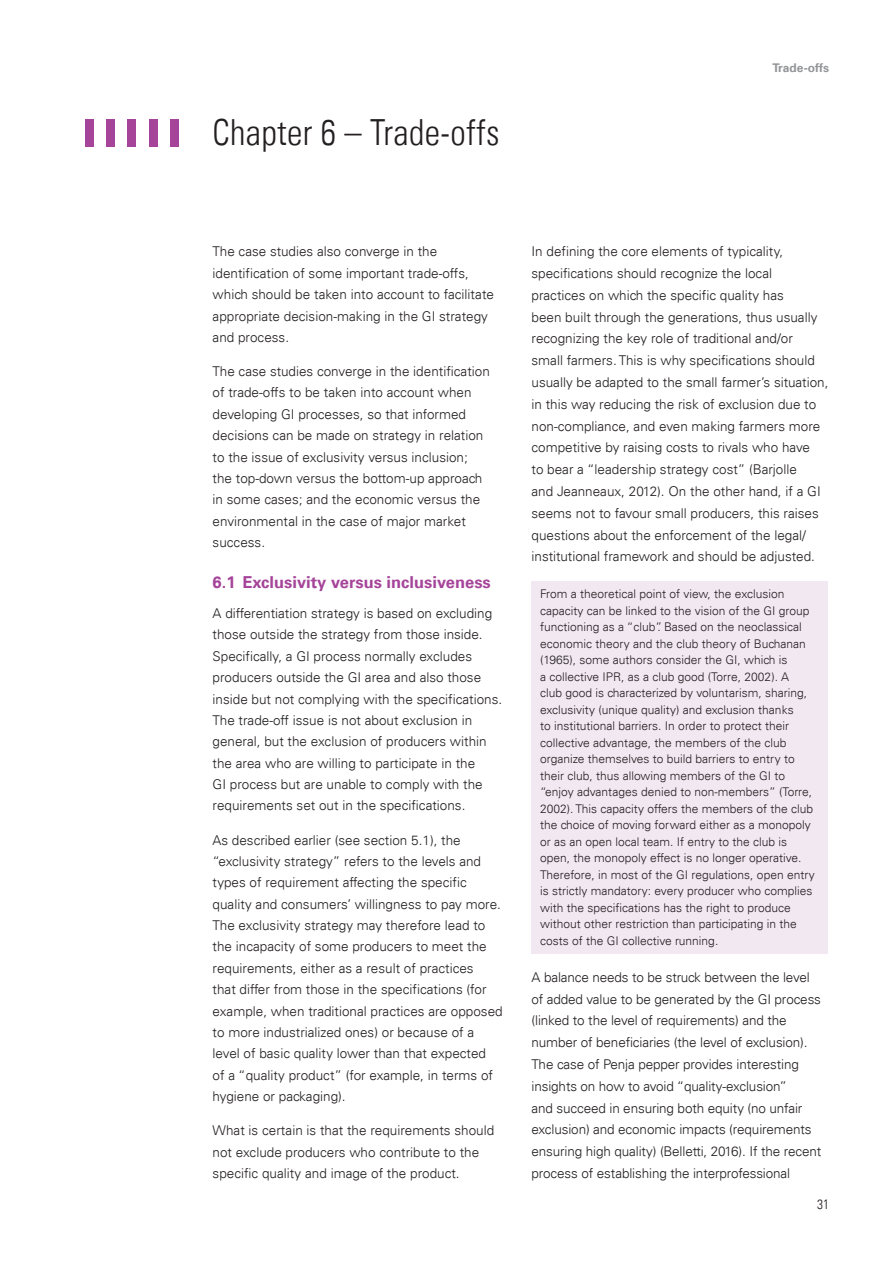
<style>
.page{position:relative;width:893px;height:1263px;background:#fff}
.page>*{position:absolute;margin:0;border:0;box-sizing:border-box;transform-origin:0 0}
.t1{font:300 condensed 36px "Univers LT";letter-spacing:.01em;color:#231f20;scale:.96 1}
.t2{font:700 16.5px "Univers LT";color:#a54499}
.t3{font:300 13.5px/21.3px "Univers LT";color:#231f20}
.t4{font:300 condensed 13.5px "Univers LT";color:#231f20}
.t5{font:300 12px/16.5px "Univers LT";color:#231f20}
.t6{font:700 12px "Univers LT";letter-spacing:.01em;color:#939598}
</style>
<div class="page">
<div style="left:85px;top:119px;width:9px;height:28px;background:#a54499"></div>
<div style="left:106px;top:119px;width:9px;height:28px;background:#a54499"></div>
<div style="left:128px;top:119px;width:8px;height:28px;background:#a54499"></div>
<div style="left:149px;top:119px;width:8px;height:28px;background:#a54499"></div>
<div style="left:170px;top:119px;width:9px;height:28px;background:#a54499"></div>
<div style="left:531px;top:581px;width:297px;height:372px;background:#f2e8f2"></div>
<h1 class="t1" style="left:213px;top:111px;width:300px">Chapter 6 – Trade-offs</h1>
<p class="t6" style="left:772px;top:61px;width:58px">Trade-offs</p>
<p class="t3" style="left:213px;top:241px;width:283px">The case studies also converge in the identification of some important trade-offs, which should be taken into account to facilitate appropriate decision-making in the GI strategy and process.</p>
<p class="t3" style="left:213px;top:361px;width:279px">The case studies converge in the identification of trade-offs to be taken into account when developing GI processes, so that informed decisions can be made on strategy in relation to the issue of exclusivity versus inclusion; the top-down versus the bottom-up approach in some cases; and the economic versus the environmental in the case of major market success.</p>
<p class="t2" style="left:213px;top:573px;width:280px">6.1 Exclusivity versus inclusiveness</p>
<p class="t3" style="left:213px;top:603px;width:291px">A differentiation strategy is based on excluding those outside the strategy from those inside.<br>Specifically, a GI process normally excludes producers outside the GI area and also those inside but not complying with the specifications.<br>The trade-off issue is not about exclusion in general, but the exclusion of producers within the area who are willing to participate in the<br>GI process but are unable to comply with the requirements set out in the specifications.</p>
<p class="t3" style="left:213px;top:829px;width:292px">As described earlier (see section 5.1), the “exclusivity strategy” refers to the levels and types of requirement affecting the specific quality and consumers’ willingness to pay more.<br>The exclusivity strategy may therefore lead to the incapacity of some producers to meet the requirements, either as a result of practices<br>that differ from those in the specifications (for example, when traditional practices are opposed to more industrialized ones) or because of a level of basic quality lower than that expected<br>of a “quality product” (for example, in terms of hygiene or packaging).</p>
<p class="t3" style="left:213px;top:1120px;width:283px">What is certain is that the requirements should not exclude producers who contribute to the specific quality and image of the product.</p>
<p class="t3" style="left:531px;top:241px;width:299px;line-height:21.8px">In defining the core elements of typicality, specifications should recognize the local practices on which the specific quality has<br>been built through the generations, thus usually recognizing the key role of traditional and/or<br>small farmers. This is why specifications should usually be adapted to the small farmer’s situation, in this way reducing the risk of exclusion due to non-compliance, and even making farmers more competitive by raising costs to rivals who have<br>to bear a “leadership strategy cost” (Barjolle<br>and Jeanneaux, 2012). On the other hand, if a GI seems not to favour small producers, this raises questions about the enforcement of the legal/ institutional framework and should be adjusted.</p>
<p class="t5" style="left:540px;top:586px;width:276px">From a theoretical point of view, the exclusion capacity can be linked to the vision of the GI group functioning as a “club”. Based on the neoclassical economic theory and the club theory of Buchanan (1965), some authors consider the GI, which is<br>a collective IPR, as a club good (Torre, 2002). A<br>club good is characterized by voluntarism, sharing, exclusivity (unique quality) and exclusion thanks<br>to institutional barriers. In order to protect their collective advantage, the members of the club organize themselves to build barriers to entry to their club, thus allowing members of the GI to “enjoy advantages denied to non-members” (Torre, 2002). This capacity offers the members of the club the choice of moving forward either as a monopoly or as an open local team. If entry to the club is open, the monopoly effect is no longer operative.<br>Therefore, in most of the GI regulations, open entry is strictly mandatory: every producer who complies with the specifications has the right to produce without other restriction than participating in the costs of the GI collective running.</p>
<p class="t3" style="left:531px;top:966px;width:291px;line-height:21.8px">A balance needs to be struck between the level of added value to be generated by the GI process (linked to the level of requirements) and the number of beneficiaries (the level of exclusion).<br>The case of Penja pepper provides interesting insights on how to avoid “quality-exclusion”<br>and succeed in ensuring both equity (no unfair exclusion) and economic impacts (requirements ensuring high quality) (Belletti, 2016). If the recent process of establishing the interprofessional</p>
<p class="t4" style="left:817px;top:1196px;width:13px">31</p>
</div>
